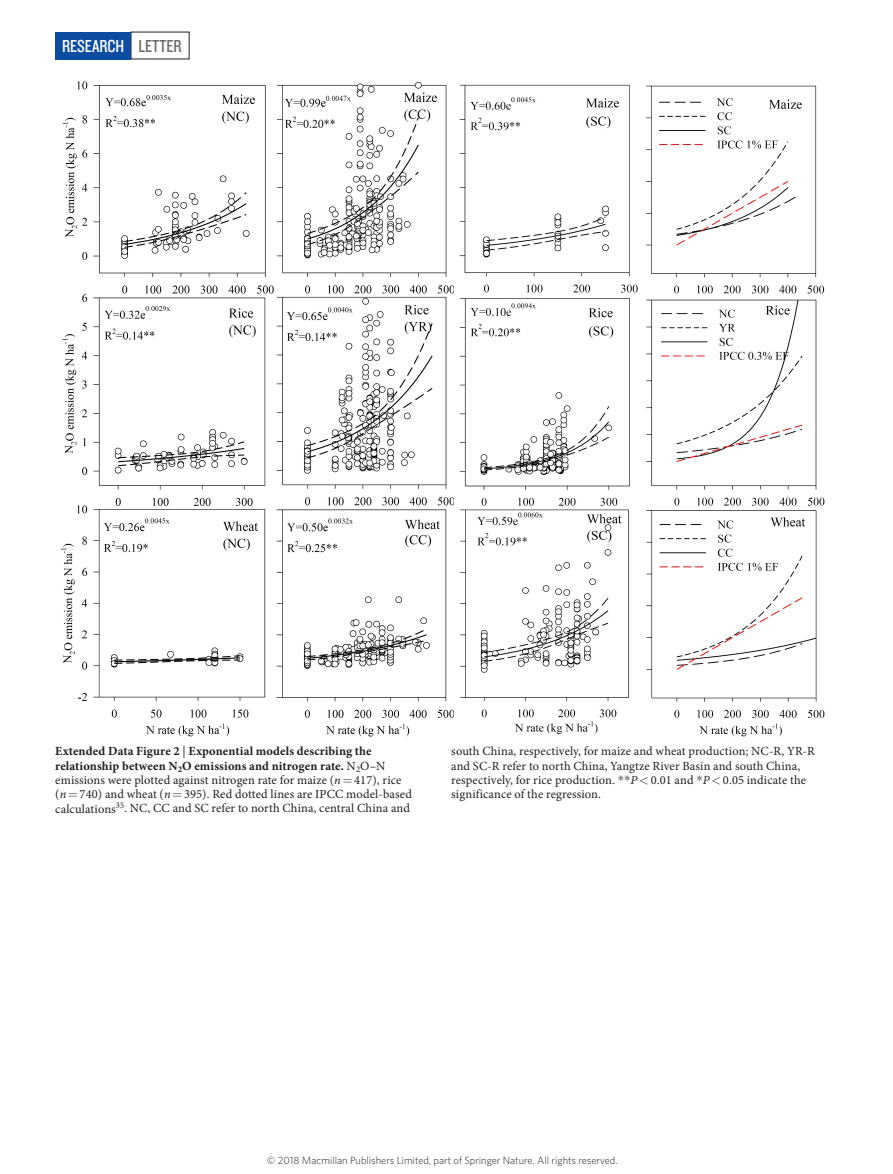
<style>
.page{position:relative;width:893px;height:1174px;background:#fff}
.page>*{position:absolute;margin:0;border:0;box-sizing:border-box;transform-origin:0 0}
.t1{font:18px "Knockout 29 Junior Ltweight";color:#fff}
.t2{font:12.45px/14.2px "Minion Pro";letter-spacing:.01em;color:#231f20}
.t3{font:300 10.5px "Whitney";color:#231f20}
.s1{color:#6c6d70}
.s2{font-weight:700}
.s3{font-style:italic}
.s4{font-family:"STIX General"}
</style>
<div class="page">
<div style="left:55px;top:32px;width:76px;height:27px;background:#0d4da1"></div>
<img style="left:61px;top:81px;width:764px;height:656px">
<h1 class="t1" style="left:62px;top:34px;width:121px">RESEARCH <span class="s1">LETTER</span></h1>
<p class="t2" style="left:55px;top:744px;width:358px"><span class="s2">Extended Data Figure 2</span> | <span class="s2">Exponential models describing the relationship between N</span><sub>2</sub><span class="s2">O emissions and nitrogen rate.</span> N<sub>2</sub>O–N emissions were plotted against nitrogen rate for maize (<span class="s3">n</span> 417), rice (<span class="s3">n</span> 740) and wheat (<span class="s3">n</span> 395). Red dotted lines are IPCC model-based calculations<sup>35</sup>. NC, CC and SC refer to north China, central China and</p>
<p class="t2" style="left:451px;top:744px;width:365px">south China, respectively, for maize and wheat production; NC-R, YR-R and SC-R refer to north China, Yangtze River Basin and south China, respectively, for rice production. <span class="s4">**</span><span class="s3">P</span> 0.01 and <span class="s4">*</span><span class="s3">P</span> 0.05 indicate the significance of the regression.</p>
<p class="t3" style="left:267px;top:1153px;width:352px">© 2018 Macmillan Publishers Limited, part of Springer Nature. All rights reserved.</p>
</div>
